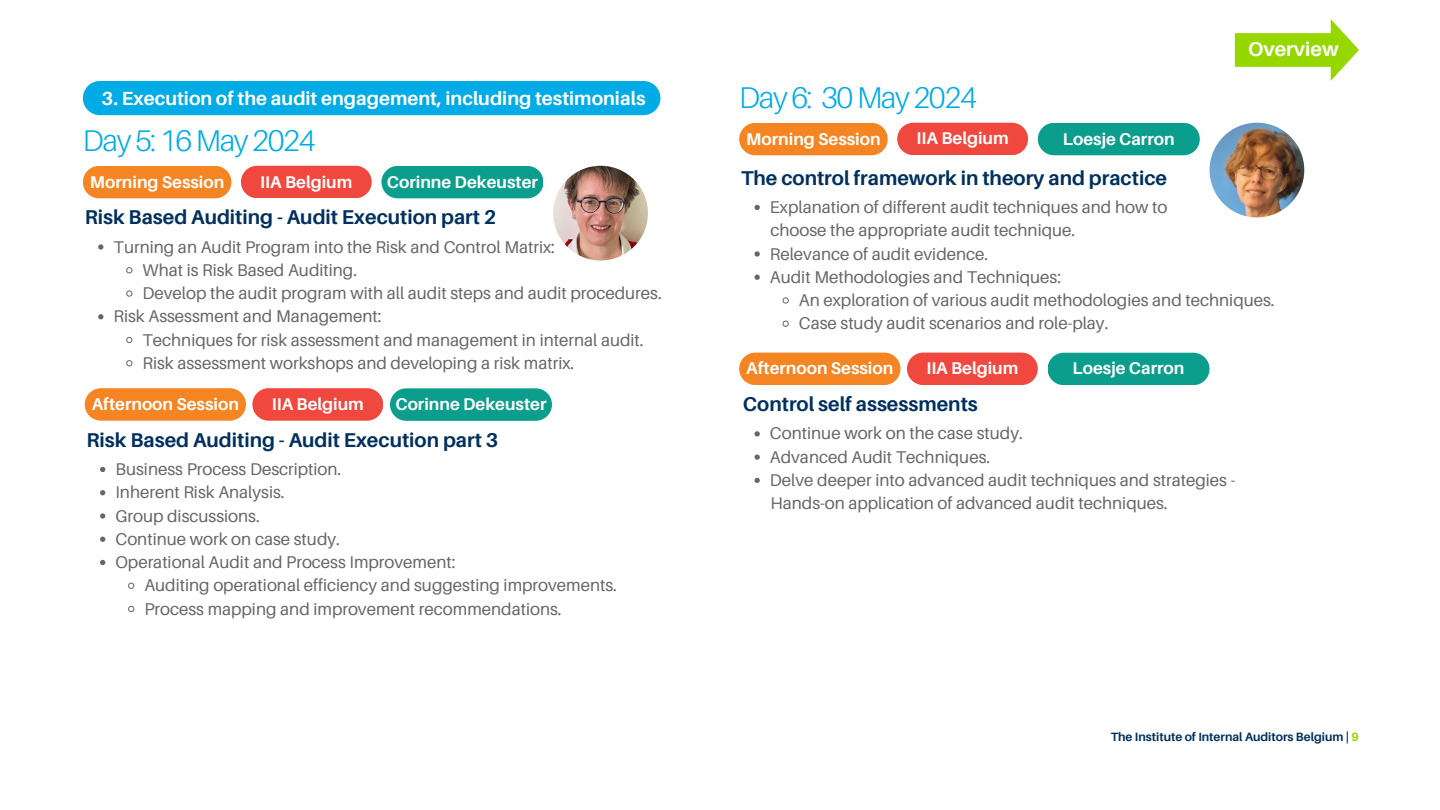
<style>
.page{position:relative;width:1440px;height:810px;background:#fff}
.page>*{position:absolute;margin:0;border:0;box-sizing:border-box;transform-origin:0 0}
.t1{font:300 30px "Aileron";letter-spacing:-.045em;color:#00abe6}
.t2{font:700 20px "Aileron";color:#00305e}
.t3{font:700 20px "Aileron";color:#fff}
.t4{font:700 19px "Aileron";color:#fff}
.t5{font:17px "Aileron";color:#65656a}
.t6{font:700 17px "Aileron";color:#fff}
.t7{font:700 12px "Aileron";color:#00305e}
.s1{color:#97d700}
</style>
<div class="page">
<svg style="left:1235px;top:19px;width:124px;height:62px"></svg>
<img style="left:553px;top:166px;width:95px;height:94px;border-radius:50%">
<div style="left:241px;top:166px;width:131px;height:32px;background:#f0483e;border-radius:16px"></div>
<div style="left:83px;top:166px;width:148px;height:32px;background:#f58423;border-radius:16px"></div>
<svg style="left:98px;top:244px;width:5px;height:6px"></svg>
<svg style="left:126px;top:267px;width:7px;height:7px"></svg>
<svg style="left:126px;top:290px;width:7px;height:7px"></svg>
<svg style="left:98px;top:314px;width:5px;height:5px"></svg>
<svg style="left:126px;top:337px;width:7px;height:7px"></svg>
<svg style="left:126px;top:360px;width:7px;height:7px"></svg>
<div style="left:252px;top:388px;width:131px;height:33px;background:#f0483e;border-radius:16px"></div>
<div style="left:85px;top:388px;width:161px;height:33px;background:#f58423;border-radius:16px"></div>
<svg style="left:100px;top:467px;width:5px;height:5px"></svg>
<svg style="left:100px;top:490px;width:5px;height:5px"></svg>
<svg style="left:100px;top:513px;width:5px;height:6px"></svg>
<svg style="left:100px;top:537px;width:5px;height:5px"></svg>
<svg style="left:100px;top:560px;width:5px;height:5px"></svg>
<svg style="left:128px;top:582px;width:7px;height:7px"></svg>
<svg style="left:128px;top:605px;width:7px;height:8px"></svg>
<div style="left:381px;top:166px;width:162px;height:32px;background:#0b9e8c;border-radius:16px"></div>
<div style="left:390px;top:388px;width:162px;height:33px;background:#0b9e8c;border-radius:16px"></div>
<img style="left:1210px;top:123px;width:94px;height:94px;border-radius:50%">
<div style="left:897px;top:123px;width:131px;height:32px;background:#f0483e;border-radius:16px"></div>
<div style="left:739px;top:123px;width:149px;height:32px;background:#f58423;border-radius:16px"></div>
<svg style="left:755px;top:205px;width:5px;height:5px"></svg>
<svg style="left:755px;top:251px;width:5px;height:6px"></svg>
<svg style="left:755px;top:275px;width:5px;height:5px"></svg>
<svg style="left:782px;top:297px;width:7px;height:7px"></svg>
<svg style="left:782px;top:320px;width:7px;height:7px"></svg>
<div style="left:1038px;top:123px;width:162px;height:32px;background:#0b9e8c;border-radius:16px"></div>
<div style="left:907px;top:353px;width:131px;height:32px;background:#f0483e;border-radius:16px"></div>
<div style="left:1048px;top:353px;width:162px;height:32px;background:#0b9e8c;border-radius:16px"></div>
<svg style="left:755px;top:431px;width:5px;height:5px"></svg>
<svg style="left:755px;top:454px;width:5px;height:6px"></svg>
<svg style="left:755px;top:478px;width:5px;height:5px"></svg>
<div style="left:739px;top:353px;width:162px;height:32px;background:#f58423;border-radius:16px"></div>
<div style="left:83px;top:81px;width:577px;height:34px;background:#00abe6"></div>
<p class="t4" style="left:102px;top:87px;width:545px">3. Execution of the audit engagement, including testimonials</p>
<p class="t1" style="left:83px;top:122px;width:234px">Day 5: 16 May 2024</p>
<p class="t6" style="left:90px;top:171px;width:136px">Morning Session</p>
<p class="t6" style="left:260px;top:171px;width:93px">IIA Belgium</p>
<p class="t6" style="left:387px;top:171px;width:153px">Corinne Dekeuster</p>
<p class="t2" style="left:85px;top:205px;width:413px">Risk Based Auditing - Audit Execution part 2</p>
<p class="t5" style="left:114px;top:236px;width:443px">Turning an Audit Program into the Risk and Control Matrix:</p>
<p class="t5" style="left:143px;top:259px;width:216px">What is Risk Based Auditing.</p>
<p class="t5" style="left:143px;top:283px;width:521px">Develop the audit program with all audit steps and audit procedures.</p>
<p class="t5" style="left:114px;top:306px;width:270px">Risk Assessment and Management:</p>
<p class="t5" style="left:143px;top:329px;width:503px">Techniques for risk assessment and management in internal audit.</p>
<p class="t5" style="left:143px;top:352px;width:433px">Risk assessment workshops and developing a risk matrix.</p>
<p class="t6" style="left:92px;top:393px;width:149px">Afternoon Session</p>
<p class="t6" style="left:272px;top:393px;width:93px">IIA Belgium</p>
<p class="t6" style="left:395px;top:394px;width:153px">Corinne Dekeuster</p>
<p class="t2" style="left:87px;top:427px;width:413px">Risk Based Auditing - Audit Execution part 3</p>
<p class="t5" style="left:115px;top:459px;width:227px">Business Process Description.</p>
<p class="t5" style="left:115px;top:482px;width:171px">Inherent Risk Analysis.</p>
<p class="t5" style="left:115px;top:505px;width:146px">Group discussions.</p>
<p class="t5" style="left:115px;top:528px;width:226px">Continue work on case study.</p>
<p class="t5" style="left:115px;top:552px;width:342px">Operational Audit and Process Improvement:</p>
<p class="t5" style="left:144px;top:575px;width:474px">Auditing operational efficiency and suggesting improvements.</p>
<p class="t5" style="left:144px;top:598px;width:419px">Process mapping and improvement recommendations.</p>
<p class="t1" style="left:739px;top:78px;width:239px">Day 6: 30 May 2024</p>
<p class="t6" style="left:746px;top:128px;width:136px">Morning Session</p>
<p class="t6" style="left:917px;top:128px;width:93px">IIA Belgium</p>
<p class="t6" style="left:1063px;top:128px;width:113px">Loesje Carron</p>
<p class="t2" style="left:741px;top:165px;width:428px">The control framework in theory and practice</p>
<p class="t3" style="left:1248px;top:37px;width:92px">Overview</p>
<p class="t5" style="left:770px;top:197px;width:399px">Explanation of different audit techniques and how to</p>
<p class="t5" style="left:770px;top:243px;width:220px">Relevance of audit evidence.</p>
<p class="t5" style="left:770px;top:266px;width:293px">Audit Methodologies and Techniques:</p>
<p class="t5" style="left:799px;top:290px;width:477px">An exploration of various audit methodologies and techniques.</p>
<p class="t5" style="left:799px;top:313px;width:311px">Case study audit scenarios and role-play.</p>
<p class="t5" style="left:770px;top:220px;width:306px">choose the appropriate audit technique.</p>
<p class="t6" style="left:746px;top:358px;width:149px">Afternoon Session</p>
<p class="t6" style="left:926px;top:358px;width:93px">IIA Belgium</p>
<p class="t6" style="left:1073px;top:358px;width:113px">Loesje Carron</p>
<p class="t2" style="left:743px;top:392px;width:236px">Control self assessments</p>
<p class="t5" style="left:770px;top:423px;width:254px">Continue work on the case study.</p>
<p class="t5" style="left:770px;top:446px;width:222px">Advanced Audit Techniques.</p>
<p class="t5" style="left:770px;top:470px;width:467px">Delve deeper into advanced audit techniques and strategies -</p>
<p class="t5" style="left:770px;top:493px;width:399px">Hands-on application of advanced audit techniques.</p>
<p class="t7" style="left:1111px;top:729px;width:250px">The Institute of Internal Auditors Belgium | <span class="s1">9</span></p>
</div>
